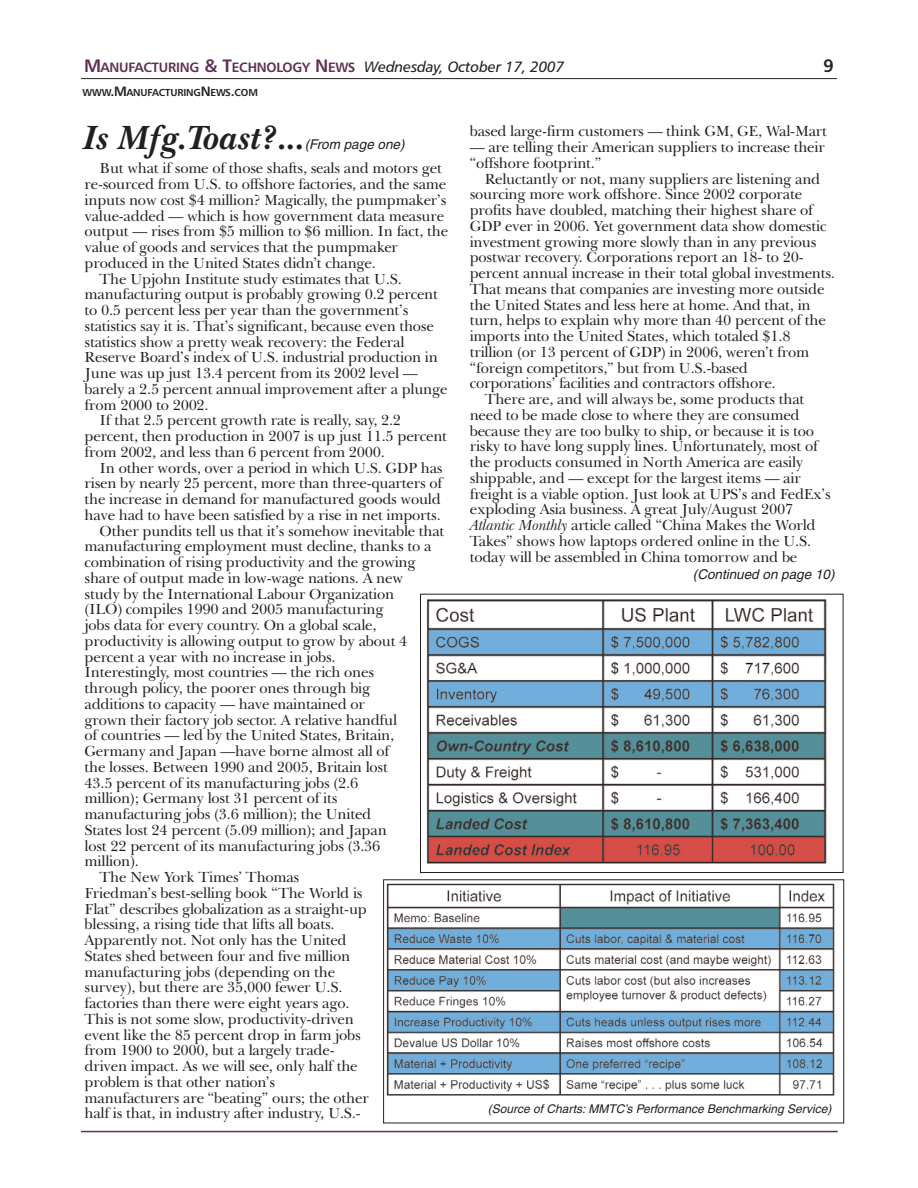
<style>
.page{position:relative;width:918px;height:1188px;background:#fff}
.page>*{position:absolute;margin:0;border:0;box-sizing:border-box;transform-origin:0 0}
.t1{font:italic 700 34.5px "Baskerville BT";letter-spacing:-.015em;color:#231f20}
.t2{font:18px "Humanist 777 BT Bold B";color:#231f20}
.t3{font:15px/15.8px "Baskerville BT";letter-spacing:-.015em;color:#231f20}
.t4{font:13.5px "Humanist 777 BT Bold B";letter-spacing:-.015em;color:#5f2f55}
.t5{font:italic 13.5px "Helvetica";color:#231f20}
.t6{font:italic 12px "Helvetica";color:#231f20}
.t7{font:10.2px "Humanist 777 BT Bold B";letter-spacing:-.015em;color:#231f20}
.s1{font-size:18px}
.s2{font-family:"Humanist 777 BT Italic B";font-size:15px;color:#231f20}
.s3{font-size:13.5px}
.s4{font-style:italic}
</style>
<div class="page">
<hr style="left:81px;top:78px;width:756px;height:1px;background:#231f20">
<hr style="left:81px;top:1131px;width:757px;height:1px;background:#5f2f55">
<img style="left:386px;top:883px;width:449px;height:213px">
<div style="left:383px;top:880px;width:461px;height:243px;border:1px solid #231f20"></div>
<img style="left:426px;top:599px;width:401px;height:265px">
<div style="left:420px;top:594px;width:423px;height:279px;border:1px solid #231f20"></div>
<p class="t4" style="left:84px;top:61px;width:482px"><span class="s1">M</span>ANUFACTURING <span class="s1">&amp; T</span>ECHNOLOGY <span class="s1">N</span>EWS <span class="s2">Wednesday, October 17, 2007</span></p>
<p class="t2" style="left:823px;top:58px;width:12px">9</p>
<p class="t7" style="left:82px;top:88px;width:177px">WWW<span class="s3">.M</span>ANUFACTURING<span class="s3">N</span>EWS<span class="s3">.</span>COM</p>
<h1 class="t1" style="left:84px;top:124px;width:223px">Is Mfg.Toast?...</h1>
<p class="t5" style="left:305px;top:139px;width:101px">(From page one)</p>
<p class="t3" style="left:100px;top:162px;width:344px">But what if some of those shafts, seals and motors get</p>
<p class="t3" style="left:85px;top:178px;width:363px">re-sourced from U.S. to offshore factories, and the same</p>
<p class="t3" style="left:85px;top:194px;width:363px">inputs now cost $4 million? Magically, the pumpmaker’s</p>
<p class="t3" style="left:85px;top:210px;width:361px">value-added — which is how government data measure</p>
<p class="t3" style="left:85px;top:225px;width:365px">output — rises from $5 million to $6 million. In fact, the</p>
<p class="t3" style="left:85px;top:241px;width:315px">value of goods and services that the pumpmaker</p>
<p class="t3" style="left:85px;top:257px;width:293px">produced in the United States didn’t change.</p>
<p class="t3" style="left:100px;top:273px;width:304px">The Upjohn Institute study estimates that U.S.</p>
<p class="t3" style="left:85px;top:288px;width:355px">manufacturing output is probably growing 0.2 percent</p>
<p class="t3" style="left:85px;top:304px;width:325px">to 0.5 percent less per year than the government’s</p>
<p class="t3" style="left:85px;top:320px;width:351px">statistics say it is. That’s significant, because even those</p>
<p class="t3" style="left:85px;top:336px;width:321px">statistics show a pretty weak recovery: the Federal</p>
<p class="t3" style="left:85px;top:351px;width:355px">Reserve Board’s index of U.S. industrial production in</p>
<p class="t3" style="left:85px;top:367px;width:335px">June was up just 13.4 percent from its 2002 level —</p>
<p class="t3" style="left:85px;top:383px;width:365px">barely a 2.5 percent annual improvement after a plunge</p>
<p class="t3" style="left:85px;top:399px;width:126px">from 2000 to 2002.</p>
<p class="t3" style="left:100px;top:414px;width:303px">If that 2.5 percent growth rate is really, say, 2.2</p>
<p class="t3" style="left:85px;top:430px;width:364px">percent, then production in 2007 is up just 11.5 percent</p>
<p class="t3" style="left:85px;top:446px;width:302px">from 2002, and less than 6 percent from 2000.</p>
<p class="t3" style="left:100px;top:462px;width:345px">In other words, over a period in which U.S. GDP has</p>
<p class="t3" style="left:85px;top:477px;width:359px">risen by nearly 25 percent, more than three-quarters of</p>
<p class="t3" style="left:85px;top:493px;width:358px">the increase in demand for manufactured goods would</p>
<p class="t3" style="left:85px;top:509px;width:358px">have had to have been satisfied by a rise in net imports.</p>
<p class="t3" style="left:100px;top:525px;width:346px">Other pundits tell us that it’s somehow inevitable that</p>
<p class="t3" style="left:85px;top:540px;width:348px">manufacturing employment must decline, thanks to a</p>
<p class="t3" style="left:85px;top:556px;width:333px">combination of rising productivity and the growing</p>
<p class="t3" style="left:85px;top:572px;width:320px">share of output made in low-wage nations. A new</p>
<p class="t3" style="left:85px;top:588px;width:311px">study by the International Labour Organization</p>
<p class="t3" style="left:85px;top:603px;width:301px">(ILO) compiles 1990 and 2005 manufacturing</p>
<p class="t3" style="left:85px;top:619px;width:293px">jobs data for every country. On a global scale,</p>
<p class="t3" style="left:85px;top:635px;width:324px">productivity is allowing output to grow by about 4</p>
<p class="t3" style="left:85px;top:651px;width:253px">percent a year with no increase in jobs.</p>
<p class="t3" style="left:85px;top:666px;width:291px">Interestingly, most countries — the rich ones</p>
<p class="t3" style="left:85px;top:682px;width:287px">through policy, the poorer ones through big</p>
<p class="t3" style="left:85px;top:698px;width:282px">additions to capacity — have maintained or</p>
<p class="t3" style="left:85px;top:714px;width:314px">grown their factory job sector. A relative handful</p>
<p class="t3" style="left:85px;top:729px;width:311px">of countries — led by the United States, Britain,</p>
<p class="t3" style="left:85px;top:745px;width:306px">Germany and Japan —have borne almost all of</p>
<p class="t3" style="left:85px;top:761px;width:305px">the losses. Between 1990 and 2005, Britain lost</p>
<p class="t3" style="left:85px;top:777px;width:275px">43.5 percent of its manufacturing jobs (2.6</p>
<p class="t3" style="left:85px;top:792px;width:254px">million); Germany lost 31 percent of its</p>
<p class="t3" style="left:85px;top:808px;width:288px">manufacturing jobs (3.6 million); the United</p>
<p class="t3" style="left:85px;top:824px;width:304px">States lost 24 percent (5.09 million); and Japan</p>
<p class="t3" style="left:85px;top:840px;width:297px">lost 22 percent of its manufacturing jobs (3.36</p>
<p class="t3" style="left:85px;top:855px;width:56px">million).</p>
<p class="t3" style="left:100px;top:871px;width:201px">The New York Times’ Thomas</p>
<p class="t3" style="left:85px;top:887px;width:280px">Friedman’s best-selling book “The World is</p>
<p class="t3" style="left:85px;top:903px;width:284px">Flat” describes globalization as a straight-up</p>
<p class="t3" style="left:85px;top:918px;width:252px">blessing, a rising tide that lifts all boats.</p>
<p class="t3" style="left:85px;top:934px;width:264px">Apparently not. Not only has the United</p>
<p class="t3" style="left:85px;top:950px;width:267px">States shed between four and five million</p>
<p class="t3" style="left:85px;top:966px;width:252px">manufacturing jobs (depending on the</p>
<p class="t3" style="left:85px;top:981px;width:259px">survey), but there are 35,000 fewer U.S.</p>
<p class="t3" style="left:85px;top:997px;width:266px">factories than there were eight years ago.</p>
<p class="t3" style="left:85px;top:1013px;width:271px">This is not some slow, productivity-driven</p>
<p class="t3" style="left:85px;top:1029px;width:278px">event like the 85 percent drop in farm jobs</p>
<p class="t3" style="left:85px;top:1044px;width:252px">from 1900 to 2000, but a largely trade-</p>
<p class="t3" style="left:85px;top:1060px;width:275px">driven impact. As we will see, only half the</p>
<p class="t3" style="left:85px;top:1076px;width:192px">problem is that other nation’s</p>
<p class="t3" style="left:85px;top:1092px;width:286px">manufacturers are “beating” ours; the other</p>
<p class="t3" style="left:85px;top:1107px;width:278px">half is that, in industry after industry, U.S.-</p>
<p class="t3" style="left:470px;top:125px;width:359px">based large-firm customers — think GM, GE, Wal-Mart</p>
<p class="t3" style="left:470px;top:141px;width:357px">— are telling their American suppliers to increase their “offshore footprint.”</p>
<p class="t3" style="left:485px;top:173px;width:337px">Reluctantly or not, many suppliers are listening and</p>
<p class="t3" style="left:470px;top:188px;width:334px">sourcing more work offshore. Since 2002 corporate</p>
<p class="t3" style="left:470px;top:204px;width:345px">profits have doubled, matching their highest share of</p>
<p class="t3" style="left:470px;top:220px;width:358px">GDP ever in 2006. Yet government data show domestic</p>
<p class="t3" style="left:470px;top:236px;width:348px">investment growing more slowly than in any previous</p>
<p class="t3" style="left:470px;top:251px;width:335px">postwar recovery. Corporations report an 18- to 20-</p>
<p class="t3" style="left:470px;top:267px;width:367px">percent annual increase in their total global investments.</p>
<p class="t3" style="left:470px;top:283px;width:356px">That means that companies are investing more outside</p>
<p class="t3" style="left:470px;top:299px;width:342px">the United States and less here at home. And that, in</p>
<p class="t3" style="left:470px;top:314px;width:358px">turn, helps to explain why more than 40 percent of the</p>
<p class="t3" style="left:470px;top:330px;width:322px">imports into the United States, which totaled $1.8</p>
<p class="t3" style="left:470px;top:346px;width:341px">trillion (or 13 percent of GDP) in 2006, weren’t from</p>
<p class="t3" style="left:470px;top:362px;width:280px">“foreign competitors,” but from U.S.-based</p>
<p class="t3" style="left:470px;top:377px;width:307px">corporations’ facilities and contractors offshore.</p>
<p class="t3" style="left:485px;top:393px;width:321px">There are, and will always be, some products that</p>
<p class="t3" style="left:470px;top:409px;width:331px">need to be made close to where they are consumed</p>
<p class="t3" style="left:470px;top:425px;width:346px">because they are too bulky to ship, or because it is too</p>
<p class="t3" style="left:470px;top:440px;width:350px">risky to have long supply lines. Unfortunately, most of</p>
<p class="t3" style="left:470px;top:456px;width:335px">the products consumed in North America are easily</p>
<p class="t3" style="left:470px;top:472px;width:333px">shippable, and — except for the largest items — air</p>
<p class="t3" style="left:470px;top:488px;width:363px">freight is a viable option. Just look at UPS’s and FedEx’s</p>
<p class="t3" style="left:470px;top:503px;width:325px">exploding Asia business. A great July/August 2007</p>
<p class="t3" style="left:470px;top:519px;width:347px"><span class="s4">Atlantic Monthly</span> article called “China Makes the World</p>
<p class="t3" style="left:470px;top:535px;width:343px">Takes” shows how laptops ordered online in the U.S.</p>
<p class="t3" style="left:470px;top:551px;width:329px">today will be assembled in China tomorrow and be</p>
<p class="t5" style="left:693px;top:569px;width:143px">(Continued on page 10)</p>
<p class="t6" style="left:488px;top:1104px;width:345px">(Source of Charts: MMTC’s Performance Benchmarking Service)</p>
</div>
